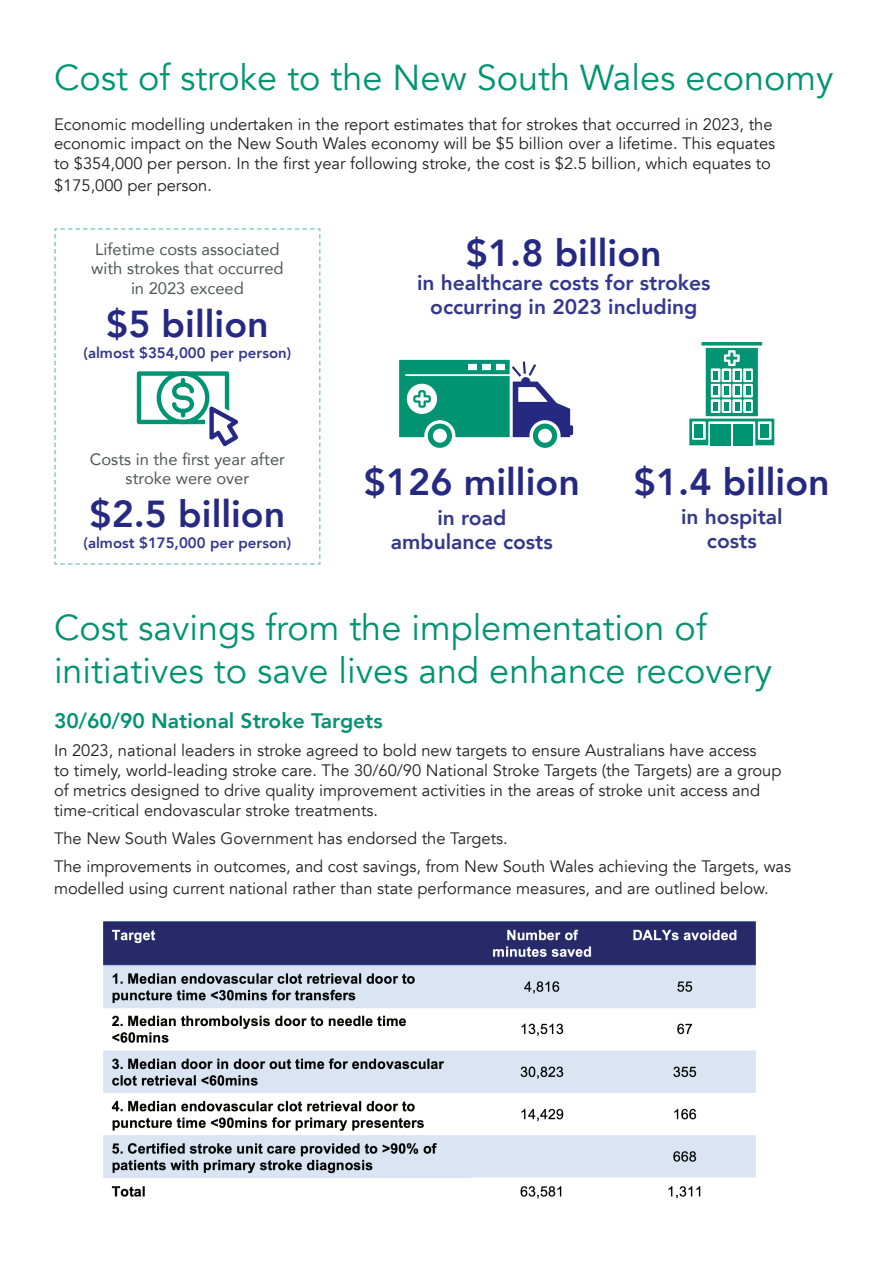
<style>
.page{position:relative;width:893px;height:1263px;background:#fff}
.page>*{position:absolute;margin:0;border:0;box-sizing:border-box;transform-origin:0 0}
.t1{font:800 37.5px "Avenir";color:#252982}
.t2{font:36px/43.2px "Avenir";color:#009472}
.t3{font:800 21px/24px "Avenir";color:#35388a;text-align:center}
.t4{font:800 21px "Avenir";color:#009472}
.t5{font:16.5px/19.8px "Avenir";color:#231f20}
.t6{font:16.5px/19.5px "Avenir";color:#545557;text-align:center}
.t7{font:800 15px "Avenir";color:#35388a}
</style>
<div class="page">
<img style="left:103px;top:921px;width:653px;height:278px">
<svg style="left:54px;top:228px;width:267px;height:337px"></svg>
<svg style="left:399px;top:359px;width:174px;height:89px"></svg>
<svg style="left:689px;top:342px;width:85px;height:103px"></svg>
<div style="left:694px;top:424px;width:9px;height:13px;background:#009472"></div>
<div style="left:733px;top:424px;width:20px;height:21px;background:#009472"></div>
<div style="left:711px;top:424px;width:20px;height:21px;background:#009472"></div>
<div style="left:760px;top:424px;width:9px;height:13px;background:#009472"></div>
<h2 class="t2" style="left:54px;top:57px;width:781px">Cost of stroke to the New South Wales economy</h2>
<p class="t5" style="left:54px;top:114px;width:723px">Economic modelling undertaken in the report estimates that for strokes that occurred in 2023, the economic impact on the New South Wales economy will be $5 billion over a lifetime. This equates to $354,000 per person. In the first year following stroke, the cost is $2.5 billion, which equates to</p>
<p class="t5" style="left:54px;top:176px;width:160px">$175,000 per person.</p>
<p class="t6" style="left:91px;top:239px;width:194px">Lifetime costs associated with strokes that occurred in 2023 exceed</p>
<h1 class="t1" style="left:106px;top:295px;width:164px">$5 billion</h1>
<p class="t7" style="left:84px;top:341px;width:209px">(almost $354,000 per person)</p>
<p class="t6" style="left:90px;top:449px;width:197px">Costs in the first year after stroke were over</p>
<h1 class="t1" style="left:89px;top:484px;width:197px">$2.5 billion</h1>
<p class="t7" style="left:84px;top:531px;width:209px">(almost $175,000 per person)</p>
<h1 class="t1" style="left:466px;top:223px;width:197px">$1.8 billion</h1>
<p class="t3" style="left:417px;top:270px;width:295px">in healthcare costs for strokes occurring in 2023 including</p>
<h1 class="t1" style="left:364px;top:453px;width:217px">$126 million</h1>
<h1 class="t1" style="left:634px;top:453px;width:197px">$1.4 billion</h1>
<p class="t3" style="left:391px;top:506px;width:163px">in road ambulance costs</p>
<p class="t3" style="left:681px;top:505px;width:103px">in hospital costs</p>
<h2 class="t2" style="left:54px;top:606px;width:720px">Cost savings from the implementation of initiatives to save lives and enhance recovery</h2>
<p class="t4" style="left:54px;top:704px;width:330px">30/60/90 National Stroke Targets</p>
<p class="t5" style="left:54px;top:741px;width:729px">In 2023, national leaders in stroke agreed to bold new targets to ensure Australians have access<br>to timely, world-leading stroke care. The 30/60/90 National Stroke Targets (the Targets) are a group of metrics designed to drive quality improvement activities in the areas of stroke unit access and time-critical endovascular stroke treatments.</p>
<p class="t5" style="left:54px;top:824px;width:739px;line-height:28.3px">The New South Wales Government has endorsed the Targets.<br>The improvements in outcomes, and cost savings, from New South Wales achieving the Targets, was</p>
<p class="t5" style="left:54px;top:879px;width:716px">modelled using current national rather than state performance measures, and are outlined below.</p>
</div>
